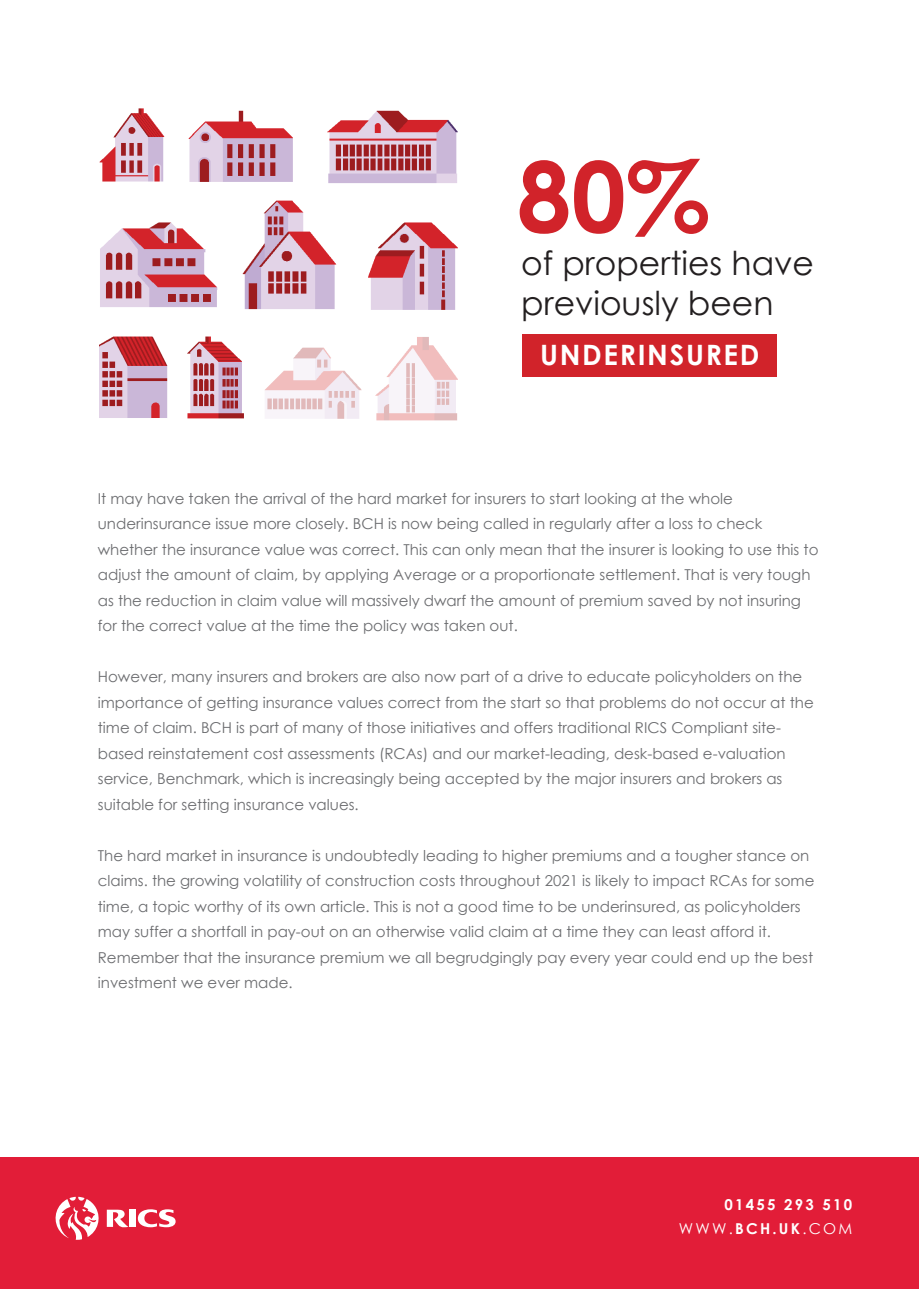
<style>
.page{position:relative;width:919px;height:1289px;background:#fff}
.page>*{position:absolute;margin:0;border:0;box-sizing:border-box;transform-origin:0 0}
.t1{font:700 97.65px "Century Gothic";color:#d1232a}
.t2{font:33px/39.6px "Century Gothic";color:#231f20}
.t3{font:700 28.05px "Century Gothic";letter-spacing:.06em;color:#fff}
.t4{font:15px/25.5px "Century Gothic";color:#6c6d70}
.t5{font:15px "Century Gothic";letter-spacing:.15em;color:#fff}
.t6{font:700 15px "Century Gothic";letter-spacing:.15em;color:#fff}
.s1{font-weight:700}
</style>
<div class="page">
<div style="left:0;top:1157px;width:918px;height:131px;background:#e21d38"></div>
<svg style="left:138px;top:1209px;width:38px;height:18px"></svg>
<div style="left:130px;top:1209px;width:6px;height:17px;background:#fff"></div>
<svg style="left:55px;top:1196px;width:73px;height:43px"></svg>
<div style="left:522px;top:334px;width:255px;height:42px;background:#d1232a"></div>
<img style="left:100px;top:108px;width:358px;height:313px">
<h1 class="t1" style="left:516px;top:122px;width:195px">80%</h1>
<h2 class="t2" style="left:521px;top:243px;width:294px">of properties have previously been</h2>
<h3 class="t3" style="left:540px;top:333px;width:221px">UNDERINSURED</h3>
<p class="t4" style="left:98px;top:485px;width:722px">It may have taken the arrival of the hard market for insurers to start looking at the whole underinsurance issue more closely. BCH is now being called in regularly after a loss to check whether the insurance value was correct. This can only mean that the insurer is looking to use this to adjust the amount of claim, by applying Average or a proportionate settlement. That is very tough as the reduction in claim value will massively dwarf the amount of premium saved by not insuring for the correct value at the time the policy was taken out.</p>
<p class="t4" style="left:98px;top:664px;width:717px">However, many insurers and brokers are also now part of a drive to educate policyholders on the importance of getting insurance values correct from the start so that problems do not occur at the time of claim. BCH is part of many of those initiatives and offers traditional RICS Compliant site&shy;based reinstatement cost assessments (RCAs) and our market-leading, desk-based e-valuation service, Benchmark, which is increasingly being accepted by the major insurers and brokers as suitable for setting insurance values.</p>
<p class="t4" style="left:98px;top:842px;width:718px">The hard market in insurance is undoubtedly leading to higher premiums and a tougher stance on claims. the growing volatility of construction costs throughout 2021 is likely to impact RCAs for some time, a topic worthy of its own article. This is not a good time to be underinsured, as policyholders may suffer a shortfall in pay-out on an otherwise valid claim at a time they can least afford it.<br>Remember that the insurance premium we all begrudgingly pay every year could end up the best investment we ever made.</p>
<p class="t6" style="left:724px;top:1193px;width:129px">01455 293 510</p>
<p class="t5" style="left:678px;top:1217px;width:175px">WWW.<span class="s1">BCH.UK</span>.COM</p>
</div>
